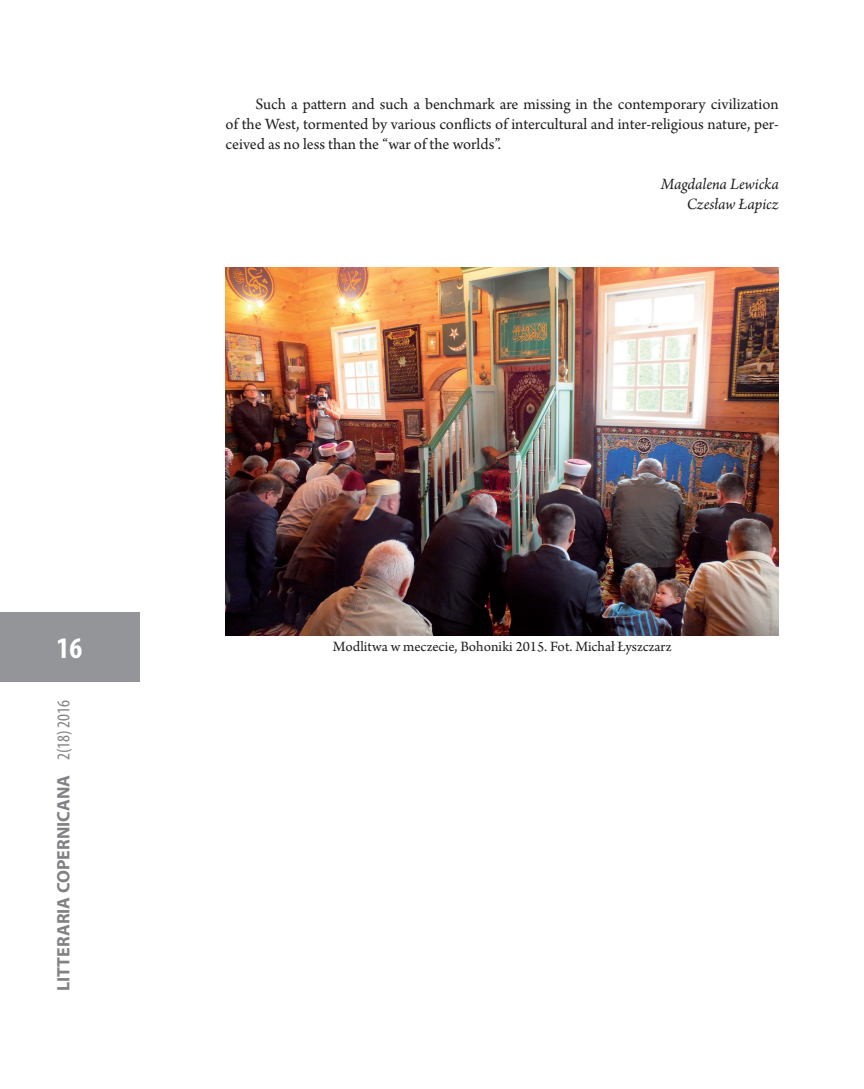
<style>
.page{position:relative;width:864px;height:1089px;background:#fff}
.page>*{position:absolute;margin:0;border:0;box-sizing:border-box;transform-origin:0 0}
.t1{font:700 condensed 30px "Myriad Pro";color:#fff}
.t2{font:700 18px "Myriad Pro";color:#808285}
.t3{font:16.5px/20.1px "Arno Pro";color:#231f20;text-align:justify}
.t4{font:italic 16.5px/20.1px "Arno Pro";letter-spacing:-.005em;color:#231f20;text-align:right}
.t5{font:15px "Arno Pro";color:#231f20}
.s1{font-weight:400;font-stretch:condensed}
</style>
<div class="page">
<div style="left:0;top:612px;width:139px;height:69px;background:#939598"></div>
<img style="left:225px;top:268px;width:553px;height:367px">
<p class="t3" style="left:225px;top:95px;width:554px;text-indent:30px">Such a pattern and such a benchmark are missing in the contemporary civilization of the West, tormented by various conflicts of intercultural and inter-religious nature, per&shy;ceived as no less than the “war of the worlds”.</p>
<p class="t4" style="left:660px;top:175px;width:120px">Magdalena Lewicka<br>Czesław Łapicz</p>
<h1 class="t1" style="left:57px;top:629px;width:27px">16</h1>
<p class="t2" style="left:52px;top:991px;width:293px;rotate:-90deg">LITTERARIA COPERNICANA <span class="s1">2(18) 2016</span></p>
<p class="t5" style="left:333px;top:638px;width:340px">Modlitwa w meczecie, Bohoniki 2015. Fot. Michał Łyszczarz</p>
</div>
